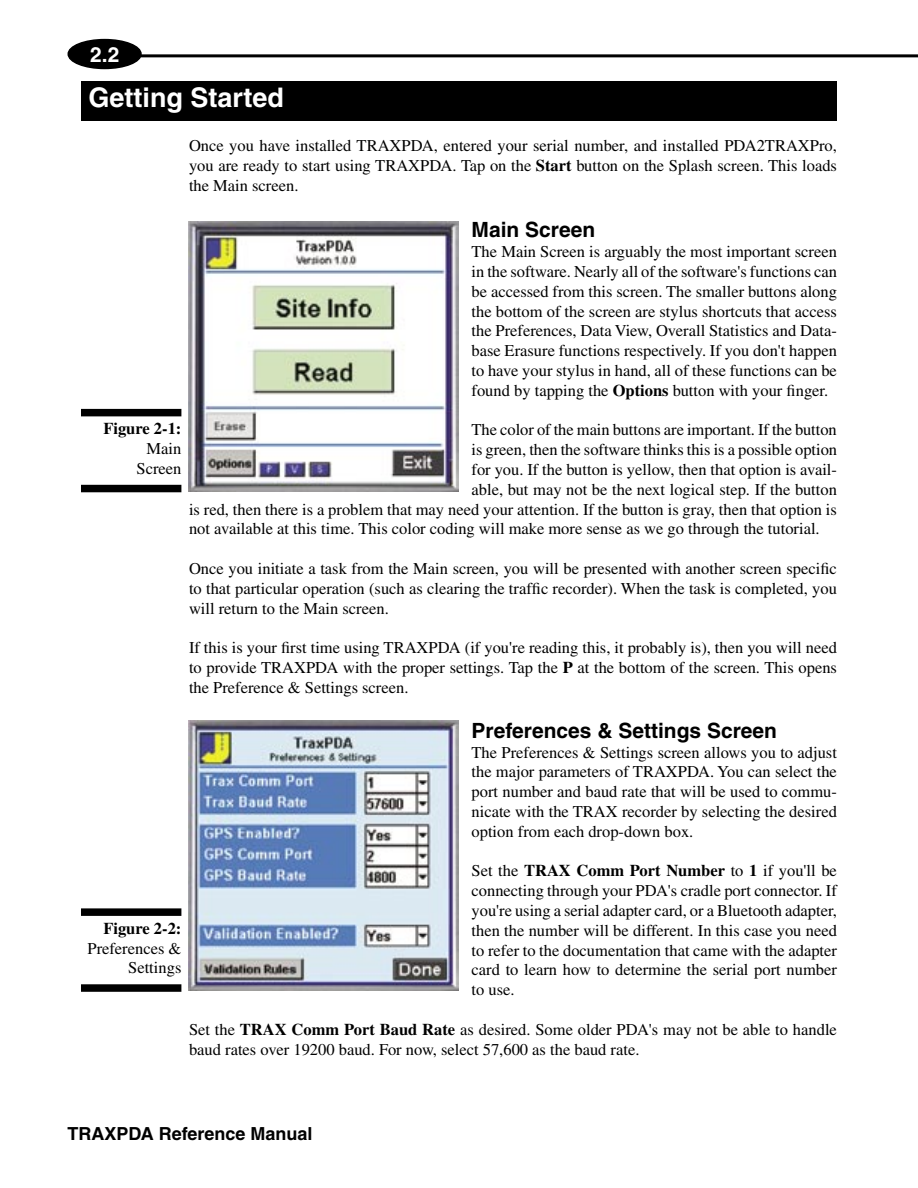
<style>
.page{position:relative;width:918px;height:1188px;background:#fff}
.page>*{position:absolute;margin:0;border:0;box-sizing:border-box;transform-origin:0 0}
.Headline{font:700 27px "Helvetica";color:#fff}
.Subhead_3{font:700 21px "Helvetica";color:#000}
.t1{font:700 21px "Helvetica";color:#fff}
.t2{font:700 18px "Helvetica";color:#000}
.Body_text{font:16.5px/19.8px "Times";color:#000;text-align:justify}
.t3{font:700 16.5px/19.8px "Times";color:#000;text-align:right}
.s1{font-weight:700}
.s2{font-weight:400}
</style>
<div class="page">
<hr style="left:138px;top:54px;width:780px;height:3px;background:#000">
<div style="left:68px;top:40px;width:73px;height:28px;background:#000;border-radius:50%"></div>
<div style="left:68px;top:39px;width:74px;height:30px;border:2px solid #000;border-radius:50%"></div>
<div style="left:81px;top:81px;width:756px;height:40px;background:#000"></div>
<img style="left:188px;top:221px;width:270px;height:270px">
<div style="left:81px;top:409px;width:100px;height:7px;background:#000"></div>
<div style="left:81px;top:485px;width:100px;height:7px;background:#000"></div>
<img style="left:188px;top:721px;width:270px;height:270px">
<div style="left:81px;top:908px;width:100px;height:8px;background:#000"></div>
<div style="left:81px;top:984px;width:100px;height:8px;background:#000"></div>
<p class="t1" style="left:90px;top:41px;width:31px">2.2</p>
<p class="Headline" style="left:89px;top:81px;width:197px">Getting Started</p>
<p class="Body_text" style="left:189px;top:135px;width:650px">Once you have installed TRAXPDA, entered your serial number, and installed PDA2TRAXPro, you are ready to start using TRAXPDA. Tap on the <span class="s1">Start</span> button on the Splash screen. This loads the Main screen.</p>
<p class="Subhead_3" style="left:472px;top:217px;width:125px">Main Screen</p>
<p class="Body_text" style="left:472px;top:242px;width:367px">The Main Screen is arguably the most important screen in the software. Nearly all of the software's functions can be accessed from this screen. The smaller buttons along the bottom of the screen are stylus shortcuts that access the Preferences, Data View, Overall Statistics and Data&shy;base Erasure functions respectively. If you don't happen to have your stylus in hand, all of these functions can be found by tapping the <span class="s1">Options</span> button with your finger.</p>
<p class="Body_text" style="left:472px;top:420px;width:367px">The color of the main buttons are important. If the button</p>
<p class="Body_text" style="left:472px;top:440px;width:367px">is green, then the software thinks this is a possible option</p>
<p class="Body_text" style="left:472px;top:459px;width:367px">for you. If the button is yellow, then that option is avail-</p>
<p class="Body_text" style="left:472px;top:479px;width:367px">able, but may not be the next logical step. If the button</p>
<p class="Body_text" style="left:189px;top:499px;width:649px">is red, then there is a problem that may need your attention. If the button is gray, then that option is</p>
<p class="Body_text" style="left:189px;top:519px;width:632px">not available at this time. This color coding will make more sense as we go through the tutorial.</p>
<p class="Body_text" style="left:189px;top:558px;width:650px">Once you initiate a task from the Main screen, you will be presented with another screen specific to that particular operation (such as clearing the traffic recorder). When the task is completed, you will return to the Main screen.</p>
<p class="Body_text" style="left:189px;top:638px;width:650px">If this is your first time using TRAXPDA (if you're reading this, it probably is), then you will need to provide TRAXPDA with the proper settings. Tap the <span class="s1">P</span> at the bottom of the screen. This opens the Preference &amp; Settings screen.</p>
<p class="Subhead_3" style="left:472px;top:717px;width:307px">Preferences &amp; Settings Screen</p>
<p class="Body_text" style="left:472px;top:742px;width:367px">The Preferences &amp; Settings screen allows you to adjust the major parameters of TRAXPDA. You can select the port number and baud rate that will be used to commu&shy;nicate with the TRAX recorder by selecting the desired option from each drop-down box.</p>
<p class="Body_text" style="left:472px;top:861px;width:367px">Set the <span class="s1">TRAX Comm Port Number</span> to <span class="s1">1</span> if you'll be connecting through your PDA's cradle port connector. If you're using a serial adapter card, or a Bluetooth adapter, then the number will be different. In this case you need to refer to the documentation that came with the adapter card to learn how to determine the serial port number to use.</p>
<p class="Body_text" style="left:189px;top:1019px;width:649px">Set the <span class="s1">TRAX Comm Port Baud Rate</span> as desired. Some older PDA's may not be able to handle baud rates over 19200 baud. For now, select 57,600 as the baud rate.</p>
<p class="t3" style="left:103px;top:419px;width:80px">Figure 2-1:<br><span class="s2">Main</span></p>
<p class="Body_text" style="left:137px;top:458px;width:46px">Screen</p>
<p class="Body_text" style="left:88px;top:918px;width:95px;text-align:right"><span class="s1">Figure 2-2:<br></span>Preferences &amp;<br>Settings</p>
<p class="t2" style="left:68px;top:1122px;width:246px">TRAXPDA Reference Manual</p>
</div>
